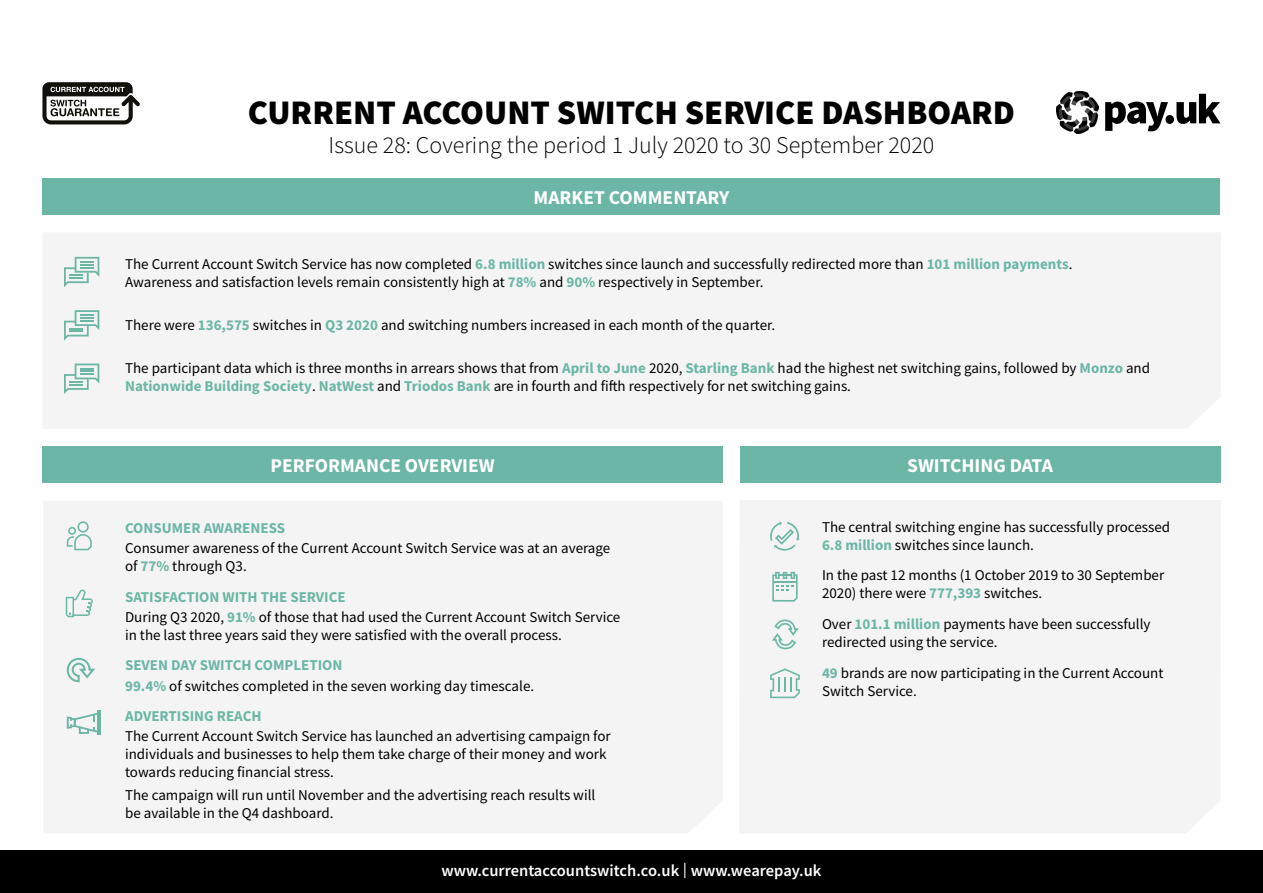
<style>
.page{position:relative;width:1263px;height:893px;background:#fff}
.page>*{position:absolute;margin:0;border:0;box-sizing:border-box;transform-origin:0 0}
.t1{font:900 34.5px "Source Sans Pro";color:#000}
.t2{font:300 24px "Source Sans Pro";color:#000}
.t3{font:700 19.5px "Source Sans Pro";color:#fff}
.t4{font:600 16.5px "Source Sans Pro";color:#fff}
.t5{font:15px/18px "Source Sans Pro";color:#000}
.t6{font:700 15px "Source Sans Pro";color:#6cb6a6}
.s1{font-weight:700;color:#6cb6a6}
.s2{font-family:"Gotham";font-weight:400}
</style>
<div class="page">
<svg style="left:42px;top:82px;width:98px;height:43px"></svg>
<svg style="left:1105px;top:94px;width:115px;height:37px"></svg>
<div style="left:0;top:850px;width:1263px;height:43px;background:#000"></div>
<img style="left:1057px;top:92px;width:41px;height:41px">
<div style="left:43px;top:179px;width:1177px;height:36px;background:#6cb6a6"></div>
<div style="left:43px;top:446px;width:679px;height:37px;background:#6cb6a6"></div>
<div style="left:739px;top:446px;width:481px;height:37px;background:#6cb6a6"></div>
<div style="left:43px;top:233px;width:1178px;height:196px;background:#f4f4f4"></div>
<div style="left:44px;top:501px;width:678px;height:332px;background:#f4f4f4"></div>
<div style="left:739px;top:500px;width:482px;height:333px;background:#f4f4f4"></div>
<svg style="left:64px;top:257px;width:35px;height:30px"></svg>
<svg style="left:64px;top:310px;width:35px;height:31px"></svg>
<svg style="left:64px;top:364px;width:35px;height:30px"></svg>
<svg style="left:67px;top:521px;width:25px;height:29px"></svg>
<svg style="left:66px;top:589px;width:27px;height:28px"></svg>
<hr style="left:97px;top:710px;width:4px;height:25px;background:#6cb6a6">
<svg style="left:67px;top:712px;width:30px;height:22px"></svg>
<svg style="left:770px;top:521px;width:30px;height:30px"></svg>
<svg style="left:772px;top:572px;width:26px;height:30px"></svg>
<svg style="left:770px;top:668px;width:30px;height:30px"></svg>
<svg style="left:772px;top:619px;width:27px;height:30px"></svg>
<svg style="left:68px;top:657px;width:29px;height:26px"></svg>
<h1 class="t1" style="left:248px;top:88px;width:769px">CURRENT ACCOUNT SWITCH SERVICE DASHBOARD</h1>
<h2 class="t2" style="left:329px;top:131px;width:607px">Issue 28: Covering the period 1 July 2020 to 30 September 2020</h2>
<h3 class="t3" style="left:533px;top:185px;width:197px">MARKET COMMENTARY</h3>
<p class="t5" style="left:125px;top:254px;width:949px">The Current Account Switch Service has now completed <span class="s1">6.8 million</span> switches since launch and successfully redirected more than <span class="s1">101 million payments</span>.<br>Awareness and satisfaction levels remain consistently high at <span class="s1">78%</span> and <span class="s1">90%</span> respectively in September.</p>
<p class="t5" style="left:125px;top:316px;width:652px">There were <span class="s1">136,575</span> switches in <span class="s1">Q3 2020</span> and switching numbers increased in each month of the quarter.</p>
<p class="t5" style="left:125px;top:359px;width:1026px">The participant data which is three months in arrears shows that from <span class="s1">April to June</span> 2020, <span class="s1">Starling Bank</span> had the highest net switching gains, followed by <span class="s1">Monzo</span> and<br><span class="s1">Nationwide Building Society</span>. <span class="s1">NatWest</span> and <span class="s1">Triodos Bank</span> are in fourth and fifth respectively for net switching gains.</p>
<h3 class="t3" style="left:270px;top:452px;width:226px">PERFORMANCE OVERVIEW</h3>
<h3 class="t3" style="left:907px;top:452px;width:147px">SWITCHING DATA</h3>
<p class="t6" style="left:125px;top:517px;width:161px">CONSUMER AWARENESS</p>
<p class="t5" style="left:125px;top:539px;width:487px">Consumer awareness of the Current Account Switch Service was at an average of <span class="s1">77%</span> through Q3.</p>
<p class="t5" style="left:125px;top:586px;width:497px;line-height:20.1px"><span class="s1">SATISFACTION WITH THE SERVICE<br></span>During Q3 2020, <span class="s1">91%</span> of those that had used the Current Account Switch Service</p>
<p class="t5" style="left:125px;top:626px;width:438px">in the last three years said they were satisfied with the overall process.</p>
<p class="t5" style="left:125px;top:655px;width:411px;line-height:20.1px"><span class="s1">SEVEN DAY SWITCH COMPLETION<br>99.4%</span> of switches completed in the seven working day timescale.</p>
<p class="t6" style="left:125px;top:706px;width:138px">ADVERTISING REACH</p>
<p class="t5" style="left:125px;top:727px;width:487px">The Current Account Switch Service has launched an advertising campaign for individuals and businesses to help them take charge of their money and work towards reducing financial stress.</p>
<p class="t5" style="left:125px;top:786px;width:472px">The campaign will run until November and the advertising reach results will be available in the Q4 dashboard.</p>
<p class="t5" style="left:822px;top:518px;width:350px">The central switching engine has successfully processed<br><span class="s1">6.8 million</span> switches since launch.</p>
<p class="t5" style="left:822px;top:566px;width:344px">In the past 12 months (1 October 2019 to 30 September<br>2020) there were <span class="s1">777,393</span> switches.</p>
<p class="t5" style="left:822px;top:615px;width:330px">Over <span class="s1">101.1 million</span> payments have been successfully redirected using the service.</p>
<p class="t5" style="left:822px;top:664px;width:343px"><span class="s1">49</span> brands are now participating in the Current Account<br>Switch Service.</p>
<p class="t4" style="left:441px;top:860px;width:382px">www.currentaccountswitch.co.uk <span class="s2">|</span> www.wearepay.uk</p>
</div>
